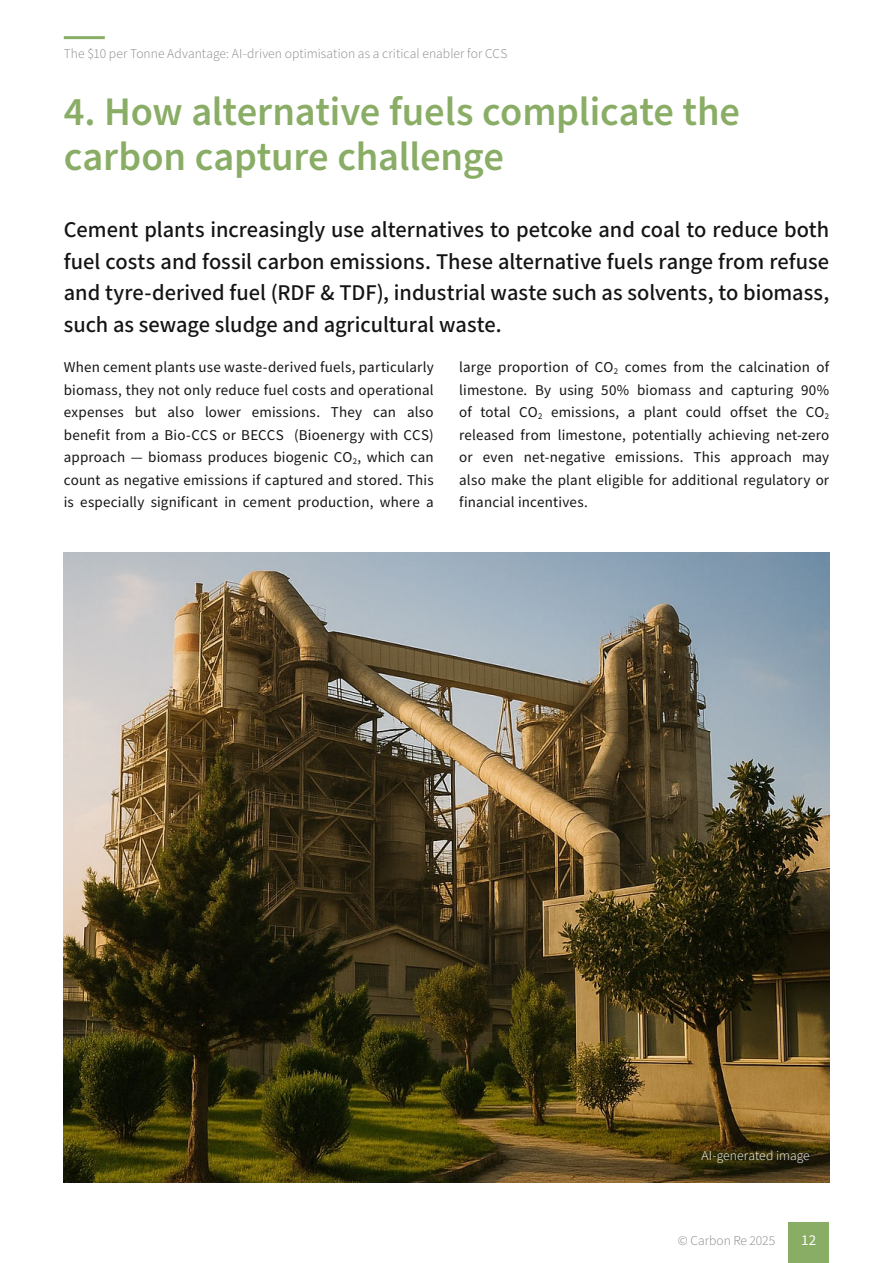
<style>
.page{position:relative;width:893px;height:1263px;background:#fff}
.page>*{position:absolute;margin:0;border:0;box-sizing:border-box;transform-origin:0 0}
.t1{font:600 40.5px/45px "Mada";letter-spacing:-.005em;color:#8aad66}
.t2{font:500 22.5px/31.5px "Mada";letter-spacing:-.005em;color:#141414;text-align:justify}
.t3{font:15px/22.5px "Mada";letter-spacing:.01em;color:#141414;text-align:justify}
.t4{font:15px "Mada";color:#fff}
.t5{font:300 13.5px "Mada";letter-spacing:.005em;color:#898989}
.t6{font:300 13.5px "Mada";color:#fff}
</style>
<div class="page">
<hr style="left:64px;top:36px;width:41px;height:3px;background:#8aad66">
<div style="left:788px;top:1222px;width:41px;height:41px;background:#8aad66"></div>
<img style="left:64px;top:552px;width:765px;height:630px">
<p class="t5" style="left:64px;top:44px;width:445px">The $10 per Tonne Advantage: AI-driven optimisation as a critical enabler for CCS</p>
<h1 class="t1" style="left:64px;top:87px;width:678px">4. How alternative fuels complicate the carbon capture challenge</h1>
<p class="t2" style="left:64px;top:213px;width:767px">Cement plants increasingly use alternatives to petcoke and coal to reduce both fuel costs and fossil carbon emissions. These alternative fuels range from refuse and tyre-derived fuel (RDF &amp; TDF), industrial waste such as solvents, to biomass, such as sewage sludge and agricultural waste.</p>
<p class="t3" style="left:64px;top:356px;width:371px">When cement plants use waste-derived fuels, particularly biomass, they not only reduce fuel costs and operational expenses but also lower emissions. They can also benefit from a Bio-CCS or BECCS (Bioenergy with CCS) approach — biomass produces biogenic CO<sub>2</sub>, which can count as negative emissions if captured and stored. This is especially significant in cement production, where a</p>
<p class="t3" style="left:459px;top:356px;width:371px">large proportion of CO<sub>2</sub> comes from the calcination of limestone. By using 50% biomass and capturing 90% of total CO<sub>2</sub> emissions, a plant could offset the CO<sub>2 </sub>released from limestone, potentially achieving net-zero or even net-negative emissions. This approach may also make the plant eligible for additional regulatory or financial incentives.</p>
<p class="t6" style="left:702px;top:1145px;width:110px">AI-generated image</p>
<p class="t5" style="left:678px;top:1231px;width:99px">© Carbon Re 2025</p>
<p class="t4" style="left:801px;top:1229px;width:17px">12</p>
</div>
